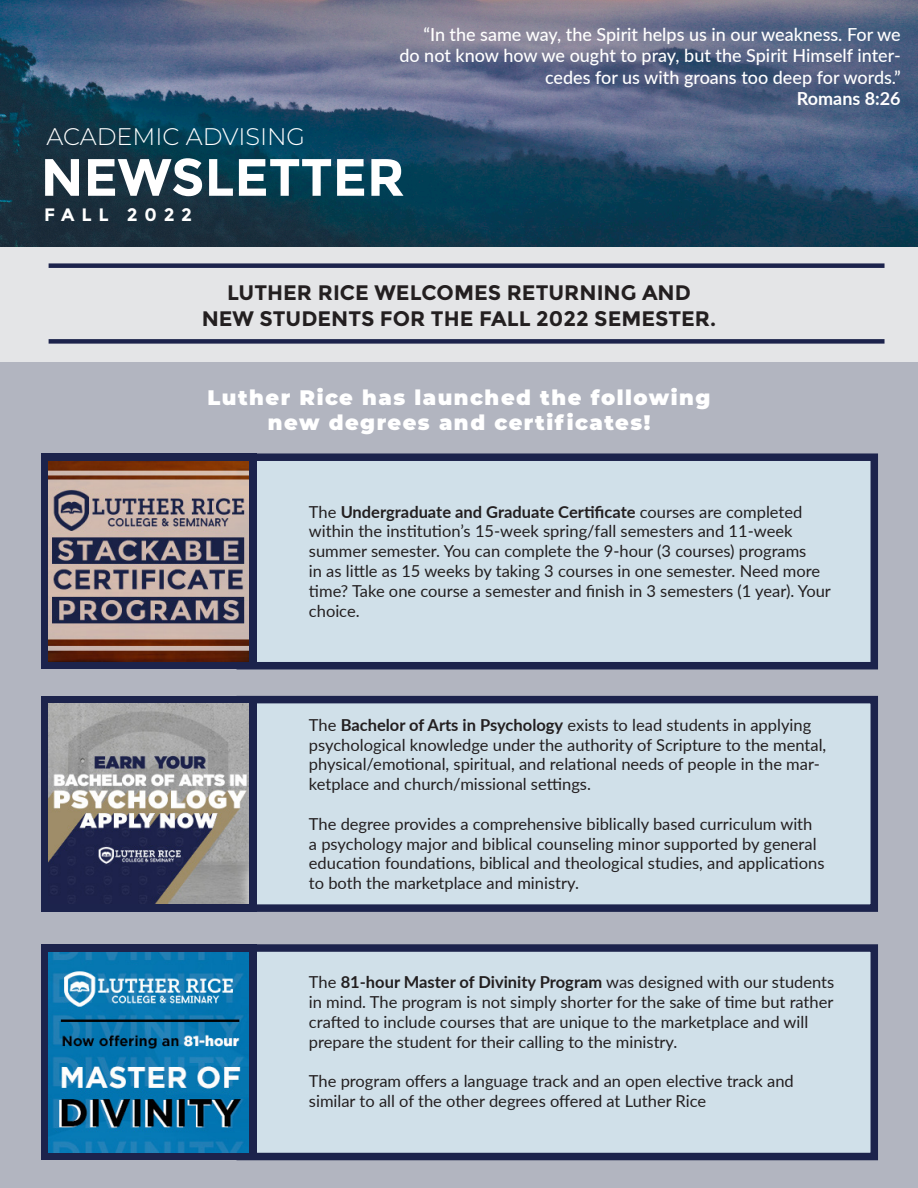
<style>
.page{position:relative;width:918px;height:1188px;background:#e4e5e7}
.page>*{position:absolute;margin:0;border:0;box-sizing:border-box;transform-origin:0 0}
.t1{font:700 52.5px "Montserrat";color:#fff}
.t2{font:300 24px "Montserrat";color:#fff}
.t3{font:700 21px "Montserrat";color:#231f20}
.t4{font:900 21px "Montserrat";letter-spacing:.07em;color:#fff}
.t5{font:500 18px/21.6px "Lato";color:#fff;text-align:right}
.t6{font:700 18px "Lato";color:#fff}
.t7{font:700 18px "Montserrat";letter-spacing:.375em;color:#fff}
.Body_Main{font:16.5px/19.8px "Lato";color:#231f20}
.s1{font-weight:700}
</style>
<div class="page">
<div style="left:0;top:363px;width:918px;height:825px;background:#b2b5c0"></div>
<img style="left:0;top:0;width:918px;height:246px">
<div style="left:237px;top:696px;width:641px;height:216px;background:#d0e0e9;border:8px solid #1c234c"></div>
<div style="left:41px;top:696px;width:216px;height:216px;background:#1c234c"></div>
<img style="left:49px;top:704px;width:200px;height:200px">
<div style="left:237px;top:944px;width:641px;height:216px;background:#d0e0e9;border:8px solid #1c234c"></div>
<div style="left:41px;top:944px;width:216px;height:216px;background:#1c234c"></div>
<img style="left:49px;top:952px;width:200px;height:200px">
<div style="left:237px;top:453px;width:641px;height:216px;background:#d0e0e9;border:8px solid #1c234c"></div>
<div style="left:41px;top:453px;width:216px;height:216px;background:#1c234c"></div>
<img style="left:49px;top:461px;width:200px;height:201px">
<div style="left:49px;top:263px;width:836px;height:5px;background:#1c234c"></div>
<div style="left:49px;top:339px;width:836px;height:5px;background:#1c234c"></div>
<p class="t5" style="left:399px;top:22px;width:503px">“In the same way, the Spirit helps us in our weakness. For we do not know how we ought to pray, but the Spirit Himself inter&shy;cedes for us with groans too deep for words.”</p>
<p class="t6" style="left:797px;top:86px;width:105px">Romans 8:26</p>
<p class="t2" style="left:46px;top:120px;width:260px">ACADEMIC ADVISING</p>
<p class="t1" style="left:41px;top:146px;width:366px">NEWSLETTER</p>
<p class="t7" style="left:44px;top:204px;width:150px">FALL 2022</p>
<p class="t3" style="left:227px;top:280px;width:465px">LUTHER RICE WELCOMES RETURNING AND</p>
<p class="t3" style="left:202px;top:306px;width:516px">NEW STUDENTS FOR THE FALL 2022 SEMESTER.</p>
<p class="t4" style="left:208px;top:382px;width:504px">Luther Rice has launched the following</p>
<p class="t4" style="left:268px;top:407px;width:384px">new degrees and certificates!</p>
<p class="Body_Main" style="left:309px;top:501px;width:524px">The <span class="s1">Undergraduate and Graduate Certificate</span> courses are completed within the institution’s 15-week spring/fall semesters and 11-week summer semester. You can complete the 9-hour (3 courses) programs<br>in as little as 15 weeks by taking 3 courses in one semester. Need more time? Take one course a semester and finish in 3 semesters (1 year). Your choice.</p>
<p class="Body_Main" style="left:309px;top:714px;width:519px">The <span class="s1">Bachelor of Arts in Psychology</span> exists to lead students in applying psychological knowledge under the authority of Scripture to the mental, physical/emotional, spiritual, and relational needs of people in the mar&shy;ketplace and church/missional settings.</p>
<p class="Body_Main" style="left:309px;top:813px;width:517px">The degree provides a comprehensive biblically based curriculum with a psychology major and biblical counseling minor supported by general education foundations, biblical and theological studies, and applications to both the marketplace and ministry.</p>
<p class="Body_Main" style="left:309px;top:972px;width:527px">The <span class="s1">81-hour Master of Divinity Program</span> was designed with our students in mind. The program is not simply shorter for the sake of time but rather crafted to include courses that are unique to the marketplace and will prepare the student for their calling to the ministry.</p>
<p class="Body_Main" style="left:309px;top:1071px;width:486px">The program offers a language track and an open elective track and</p>
<p class="Body_Main" style="left:309px;top:1091px;width:399px">similar to all of the other degrees offered at Luther Rice</p>
</div>
